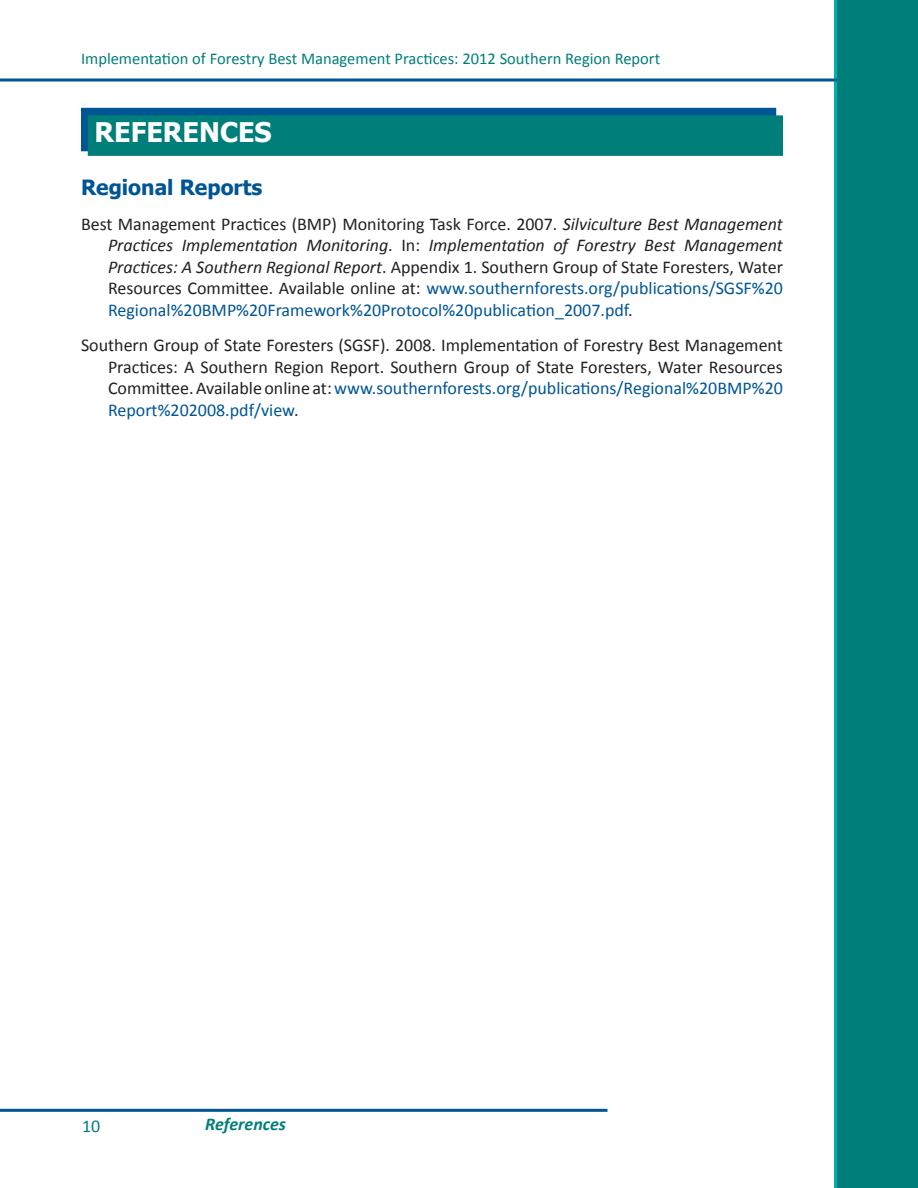
<style>
.page{position:relative;width:918px;height:1188px;background:#fff}
.page>*{position:absolute;margin:0;border:0;box-sizing:border-box;transform-origin:0 0}
.t1{font:700 27px "Tahoma";color:#fff}
.t2{font:700 21px "Tahoma";color:#005595}
.t3{font:18px/21.6px "Calibri";color:#231f20;text-align:justify}
.t4{font:italic 700 18px "Calibri";color:#007e7a}
.t5{font:18px "Calibri";color:#007e7a}
.t6{font:16.5px "Calibri";color:#007e7a}
.s1{font-style:italic}
.s2{color:#005595}
</style>
<div class="page">
<div style="left:834px;top:0;width:84px;height:1188px;background:linear-gradient(to bottom,#00b1b0,#00b1b0)"></div>
<hr style="left:0;top:79px;width:918px;height:3px;background:#005595">
<hr style="left:0;top:1109px;width:608px;height:3px;background:#005595">
<div style="left:838px;top:0;width:80px;height:1188px;background:#007e7a"></div>
<div style="left:81px;top:108px;width:695px;height:43px;background:#005595"></div>
<div style="left:88px;top:115px;width:695px;height:41px;background:#007e7a"></div>
<p class="t6" style="left:81px;top:49px;width:581px">Implementation of Forestry Best Management Practices: 2012 Southern Region Report</p>
<h1 class="t1" style="left:94px;top:114px;width:179px">REFERENCES</h1>
<p class="t2" style="left:81px;top:172px;width:183px">Regional Reports</p>
<p class="t3" style="left:108px;top:212px;width:677px;text-indent:-27px">Best Management Practices (BMP) Monitoring Task Force. 2007. <span class="s1">Silviculture Best Management Practices Implementation Monitoring</span>. In: <span class="s1">Implementation of Forestry Best Management Practices: A Southern Regional Report</span>. Appendix 1. Southern Group of State Foresters, Water Resources Committee. Available online at: <span class="s2">www.southernforests.org/publications/SGSF%20<br>Regional%20BMP%20Framework%20Protocol%20publication_2007.pdf</span>.</p>
<p class="t3" style="left:108px;top:334px;width:677px;text-indent:-27px">Southern Group of State Foresters (SGSF). 2008. Implementation of Forestry Best Management Practices: A Southern Region Report. Southern Group of State Foresters, Water Resources Committee. Available online at: <span class="s2">www.southernforests.org/publications/Regional%20BMP%20<br>Report%202008.pdf/view</span>.</p>
<p class="t5" style="left:82px;top:1115px;width:20px">10</p>
<p class="t4" style="left:205px;top:1113px;width:82px">References</p>
</div>
